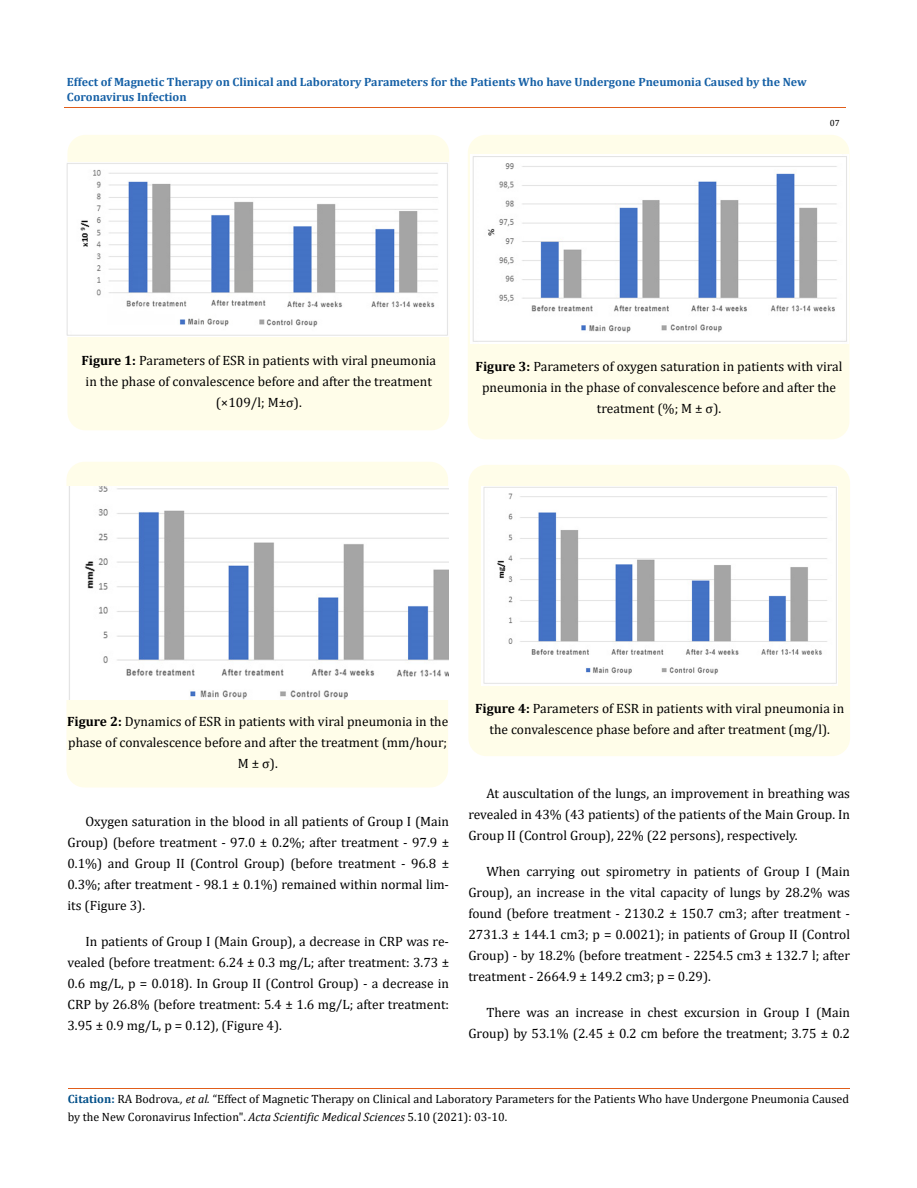
<style>
.page{position:relative;width:917px;height:1188px;background:#fff}
.page>*{position:absolute;margin:0;border:0;box-sizing:border-box;transform-origin:0 0}
.t1{font:13.5px/21px "Cambria";color:#000;text-align:justify}
.t2{font:12px/18px "Cambria";color:#000}
.t3{font:700 12px/15px "Cambria";color:#1560a6}
.t4{font:9px "Cambria";color:#000}
.s1{font-weight:700}
.s2{font-weight:700;color:#035089}
.s3{font-style:italic}
</style>
<div class="page">
<div style="left:67px;top:135px;width:382px;height:295px;background:#fffde9;border-radius:18px"></div>
<img style="left:67px;top:162px;width:381px;height:174px">
<div style="left:66px;top:462px;width:382px;height:326px;background:#fffde9;border-radius:18px"></div>
<img style="left:66px;top:487px;width:382px;height:213px">
<div style="left:468px;top:135px;width:381px;height:304px;background:#fffde9;border-radius:18px"></div>
<img style="left:470px;top:154px;width:378px;height:190px">
<div style="left:468px;top:465px;width:382px;height:291px;background:#fffde9;border-radius:18px"></div>
<img style="left:482px;top:487px;width:355px;height:198px">
<hr style="left:64px;top:108px;width:781px;height:1px;background:#e05d1a">
<hr style="left:68px;top:1088px;width:781px;height:1px;background:#e05d1a">
<p class="t3" style="left:67px;top:74px;width:741px">Effect of Magnetic Therapy on Clinical and Laboratory Parameters for the Patients Who have Undergone Pneumonia Caused by the New<br>Coronavirus Infection</p>
<p class="t4" style="left:829px;top:118px;width:11px">07</p>
<p class="t1" style="left:81px;top:350px;width:356px;text-align:center"><span class="s1">Figure 1:</span> Parameters of ESR in patients with viral pneumonia in the phase of convalescence before and after the treatment (×109/l; M±σ).</p>
<p class="t1" style="left:475px;top:356px;width:368px;text-align:center"><span class="s1">Figure 3:</span> Parameters of oxygen saturation in patients with viral pneumonia in the phase of convalescence before and after the treatment (%; M ± σ).</p>
<p class="t1" style="left:67px;top:711px;width:382px;text-align:center"><span class="s1">Figure 2:</span> Dynamics of ESR in patients with viral pneumonia in the phase of convalescence before and after the treatment (mm/hour;<br>M ± σ).</p>
<p class="t1" style="left:67px;top:811px;width:383px;text-indent:18px">Oxygen saturation in the blood in all patients of Group I (Main Group) (before treatment - 97.0 ± 0.2%; after treatment - 97.9 ± 0.1%) and Group II (Control Group) (before treatment - 96.8 ± 0.3%; after treatment - 98.1 ± 0.1%) remained within normal lim&shy;its (Figure 3).</p>
<p class="t1" style="left:67px;top:931px;width:383px;text-indent:18px">In patients of Group I (Main Group), a decrease in CRP was re&shy;vealed (before treatment: 6.24 ± 0.3 mg/L; after treatment: 3.73 ± 0.6 mg/L, p = 0.018). In Group II (Control Group) - a decrease in CRP by 26.8% (before treatment: 5.4 ± 1.6 mg/L; after treatment:<br>3.95 ± 0.9 mg/L, p = 0.12), (Figure 4).</p>
<p class="t1" style="left:475px;top:698px;width:370px;text-align:center"><span class="s1">Figure 4:</span> Parameters of ESR in patients with viral pneumonia in the convalescence phase before and after treatment (mg/l).</p>
<p class="t1" style="left:468px;top:783px;width:383px;text-indent:18px">At auscultation of the lungs, an improvement in breathing was revealed in 43% (43 patients) of the patients of the Main Group. In Group II (Control Group), 22% (22 persons), respectively.</p>
<p class="t1" style="left:468px;top:861px;width:383px;text-indent:18px">When carrying out spirometry in patients of Group I (Main Group), an increase in the vital capacity of lungs by 28.2% was found (before treatment - 2130.2 ± 150.7 cm3; after treatment - 2731.3 ± 144.1 cm3; p = 0.0021); in patients of Group II (Control Group) - by 18.2% (before treatment - 2254.5 cm3 ± 132.7 l; after treatment - 2664.9 ± 149.2 cm3; p = 0.29).</p>
<p class="t1" style="left:468px;top:1002px;width:383px;text-align:right">There was an increase in chest excursion in Group I (Main<br>Group) by 53.1% (2.45 ± 0.2 cm before the treatment; 3.75 ± 0.2</p>
<p class="t2" style="left:68px;top:1090px;width:783px"><span class="s2">Citation:</span> RA Bodrova<span class="s3">., et al.</span> “Effect of Magnetic Therapy on Clinical and Laboratory Parameters for the Patients Who have Undergone Pneumonia Caused by the New Coronavirus Infection". <span class="s3">Acta Scientific Medical Sciences</span> 5.10 (2021): 03-10.</p>
</div>
